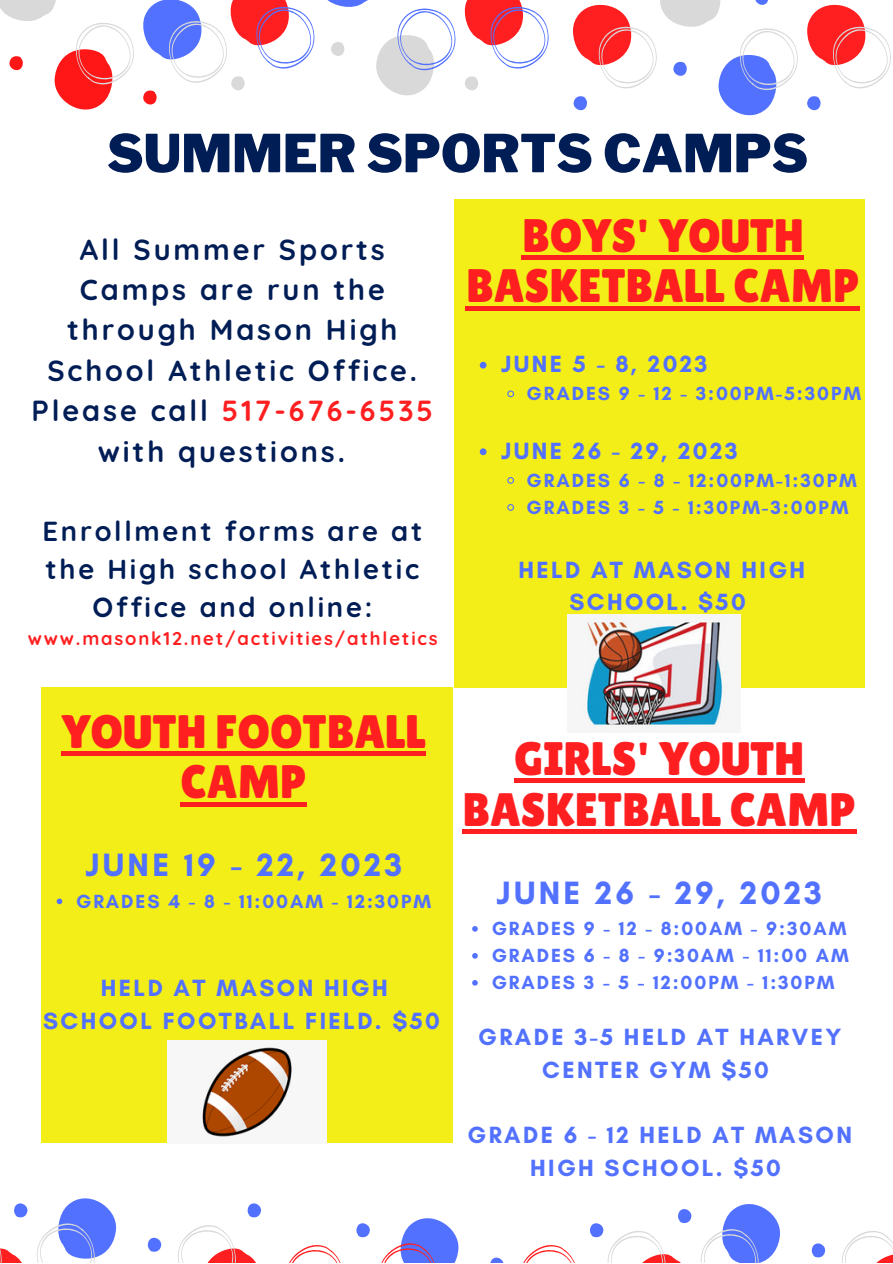
<style>
.page{position:relative;width:893px;height:1264px;background:#fff}
.page>*{position:absolute;margin:0;border:0;box-sizing:border-box;transform-origin:0 0}
.t1{font:900 51.9px "Libre Franklin";color:#001d55}
.t2{font:46.95px/50.6px "Lilita One";color:#ff1f20;text-align:center}
.t3{font:700 32.85px "Glacial Indifference";letter-spacing:.1em;color:#5271ff}
.t4{font:700 28.95px "Quicksand";letter-spacing:.1em;color:#001d55}
.t5{font:700 28.95px "Quicksand";letter-spacing:.1em;color:#ff1f20}
.t6{font:700 27.45px/38.2px "Quicksand";letter-spacing:.1em;color:#001d55;text-align:center}
.t7{font:700 23.85px/32.5px "Glacial Indifference";letter-spacing:.1em;color:#5271ff;text-align:center}
.t8{font:700 19.35px/27px "Glacial Indifference";letter-spacing:.1em;color:#5271ff}
.t9{font:700 18.45px "Quicksand";letter-spacing:.1em;color:#ff1f20}
.s1{color:#001d55}
</style>
<div class="page">
<svg style="left:0;top:0;width:134px;height:110px"></svg>
<svg style="left:143px;top:0;width:406px;height:105px"></svg>
<svg style="left:807px;top:96px;width:14px;height:15px"></svg>
<svg style="left:573px;top:0;width:225px;height:115px"></svg>
<svg style="left:807px;top:4px;width:84px;height:85px"></svg>
<svg style="left:842px;top:1231px;width:50px;height:31px"></svg>
<svg style="left:811px;top:1243px;width:14px;height:14px"></svg>
<svg style="left:700px;top:1204px;width:80px;height:58px"></svg>
<svg style="left:590px;top:1209px;width:102px;height:53px"></svg>
<svg style="left:524px;top:1245px;width:51px;height:17px"></svg>
<svg style="left:490px;top:1257px;width:13px;height:5px"></svg>
<svg style="left:356px;top:1223px;width:14px;height:14px"></svg>
<svg style="left:382px;top:1218px;width:77px;height:44px"></svg>
<svg style="left:289px;top:1245px;width:51px;height:17px"></svg>
<svg style="left:247px;top:1203px;width:14px;height:14px"></svg>
<svg style="left:178px;top:1225px;width:78px;height:37px"></svg>
<svg style="left:147px;top:1237px;width:14px;height:14px"></svg>
<svg style="left:0;top:1198px;width:117px;height:64px"></svg>
<div style="left:454px;top:199px;width:410px;height:488px;background:#f3ee17"></div>
<div style="left:42px;top:687px;width:410px;height:455px;background:#f3ee17"></div>
<hr style="left:62px;top:751px;width:364px;height:4px;background:#ff1f20">
<div style="left:181px;top:801px;width:126px;height:5px;background:#ff1f20"></div>
<svg style="left:57px;top:898px;width:5px;height:6px"></svg>
<img style="left:168px;top:1040px;width:158px;height:102px">
<img style="left:567px;top:614px;width:173px;height:117px">
<div style="left:522px;top:255px;width:282px;height:5px;background:#ff1f20"></div>
<hr style="left:466px;top:306px;width:393px;height:4px;background:#ff1f20">
<svg style="left:479px;top:362px;width:7px;height:6px"></svg>
<svg style="left:507px;top:390px;width:7px;height:8px"></svg>
<svg style="left:479px;top:448px;width:7px;height:7px"></svg>
<svg style="left:507px;top:477px;width:8px;height:7px"></svg>
<svg style="left:507px;top:504px;width:8px;height:7px"></svg>
<div style="left:514px;top:778px;width:290px;height:5px;background:#ff1f20"></div>
<hr style="left:462px;top:829px;width:394px;height:4px;background:#ff1f20">
<svg style="left:472px;top:926px;width:5px;height:5px"></svg>
<svg style="left:472px;top:953px;width:5px;height:5px"></svg>
<svg style="left:472px;top:980px;width:5px;height:5px"></svg>
<h1 class="t1" style="left:107px;top:122px;width:702px">SUMMER SPORTS CAMPS</h1>
<h3 class="t4" style="left:80px;top:230px;width:306px">All Summer Sports</h3>
<h3 class="t4" style="left:80px;top:271px;width:307px">Camps are run the</h3>
<h3 class="t4" style="left:67px;top:311px;width:332px">through Mason High</h3>
<h3 class="t4" style="left:47px;top:352px;width:371px">School Athletic Office.</h3>
<h3 class="t5" style="left:32px;top:392px;width:403px"><span class="s1">Please call</span> 517-676-6535</h3>
<h3 class="t4" style="left:98px;top:433px;width:248px">with questions.</h3>
<h3 class="t6" style="left:43px;top:511px;width:381px">Enrollment forms are at the High school Athletic<br>Office and online:</h3>
<p class="t9" style="left:28px;top:626px;width:411px">www.masonk12.net/activities/athletics</p>
<h2 class="t2" style="left:466px;top:210px;width:395px">BOYS' YOUTH<br>BASKETBALL CAMP</h2>
<p class="t7" style="left:501px;top:347px;width:208px">JUNE 5 - 8, 2023</p>
<p class="t8" style="left:526px;top:380px;width:336px">GRADES 9 - 12 - 3:00PM-5:30PM</p>
<p class="t7" style="left:501px;top:434px;width:238px">JUNE 26 - 29, 2023</p>
<p class="t8" style="left:526px;top:466px;width:331px">GRADES 6 - 8 - 12:00PM-1:30PM<br>GRADES 3 - 5 - 1:30PM-3:00PM</p>
<p class="t7" style="left:518px;top:553px;width:288px">HELD AT MASON HIGH<br>SCHOOL. $50</p>
<h2 class="t2" style="left:62px;top:706px;width:365px">YOUTH FOOTBALL<br>CAMP</h2>
<h3 class="t3" style="left:86px;top:844px;width:318px">JUNE 19 - 22, 2023</h3>
<p class="t8" style="left:76px;top:887px;width:356px">GRADES 4 - 8 - 11:00AM - 12:30PM</p>
<p class="t7" style="left:43px;top:971px;width:398px">HELD AT MASON HIGH<br>SCHOOL FOOTBALL FIELD. $50</p>
<h2 class="t2" style="left:462px;top:733px;width:395px">GIRLS' YOUTH<br>BASKETBALL CAMP</h2>
<h3 class="t3" style="left:496px;top:872px;width:327px">JUNE 26 - 29, 2023</h3>
<p class="t8" style="left:491px;top:914px;width:359px">GRADES 9 - 12 - 8:00AM - 9:30AM<br>GRADES 6 - 8 - 9:30AM - 11:00 AM<br>GRADES 3 - 5 - 12:00PM - 1:30PM</p>
<p class="t7" style="left:478px;top:1020px;width:364px">GRADE 3-5 HELD AT HARVEY<br>CENTER GYM $50</p>
<p class="t7" style="left:467px;top:1118px;width:386px">GRADE 6 - 12 HELD AT MASON<br>HIGH SCHOOL. $50</p>
</div>
